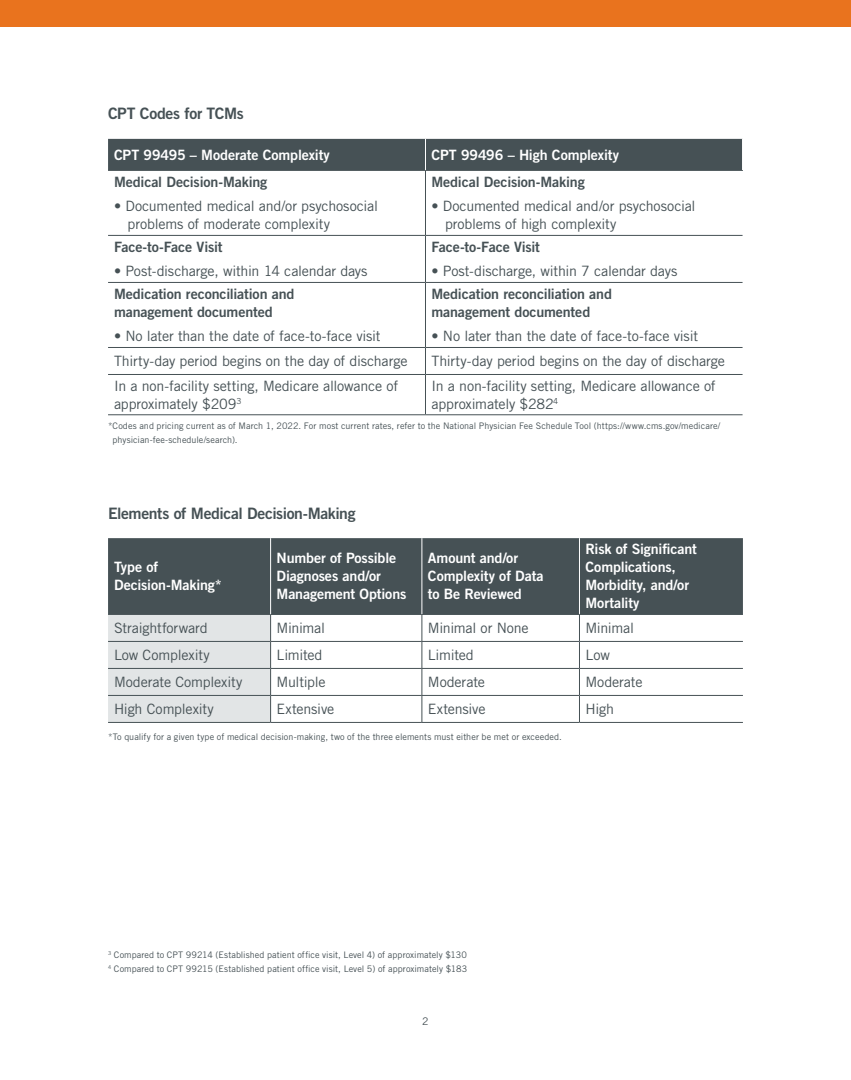
<style>
.page{position:relative;width:851px;height:1080px;background:#fff}
.page>*{position:absolute;margin:0;border:0;box-sizing:border-box;transform-origin:0 0}
.sub1{font:15.75px "Trade Gothic LT Std Bd 2";letter-spacing:-.025em;color:#465155}
.body{font:14.25px/18px "Trade Gothic LT Std";letter-spacing:-.015em;color:#465155}
.indent_bullet{font:14.25px/18px "Trade Gothic LT Std";letter-spacing:-.015em;color:#465155}
.body-2{font:14.25px/18px "Trade Gothic LT Std Bd 2";letter-spacing:-.01em;color:#fff}
.body-3{font:14.25px/18px "Trade Gothic LT Std Bd 2";letter-spacing:-.01em;color:#465155}
.indent_bullet-2{font:14.25px "Trade Gothic LT Std Bd 2";letter-spacing:-.01em;color:#465155}
.t1{font:10.5px "Trade Gothic LT Std";color:#465155}
.Citations{font:9px/13.5px "Trade Gothic LT Std";letter-spacing:.005em;color:#465155}
.s1{font-family:"Trade Gothic LT Std Bd 2"}
</style>
<div class="page">
<div style="left:0;top:0;width:850px;height:27px;background:#e9731e"></div>
<div style="left:108px;top:139px;width:634px;height:31px;background:#465155"></div>
<hr style="left:108px;top:414px;width:317px;height:1px;background:#465155">
<hr style="left:425px;top:414px;width:317px;height:1px;background:#465155">
<hr style="left:108px;top:170px;width:317px;height:1px;background:#465155">
<hr style="left:425px;top:170px;width:317px;height:1px;background:#465155">
<hr style="left:425px;top:171px;width:1px;height:64px;background:#465155">
<hr style="left:425px;top:283px;width:1px;height:64px;background:#465155">
<svg style="left:425px;top:348px;width:1px;height:26px"></svg>
<hr style="left:425px;top:375px;width:1px;height:39px;background:#465155">
<hr style="left:108px;top:235px;width:317px;height:1px;background:#465155">
<hr style="left:425px;top:235px;width:317px;height:1px;background:#465155">
<hr style="left:425px;top:236px;width:1px;height:46px;background:#465155">
<hr style="left:425px;top:139px;width:1px;height:31px;background:#fff">
<hr style="left:108px;top:282px;width:317px;height:1px;background:#465155">
<hr style="left:425px;top:282px;width:317px;height:1px;background:#465155">
<hr style="left:108px;top:347px;width:317px;height:1px;background:#465155">
<hr style="left:425px;top:347px;width:317px;height:1px;background:#465155">
<hr style="left:108px;top:374px;width:317px;height:1px;background:#465155">
<hr style="left:425px;top:374px;width:317px;height:1px;background:#465155">
<div style="left:108px;top:538px;width:634px;height:76px;background:#465155"></div>
<hr style="left:579px;top:538px;width:1px;height:76px;background:#fff">
<svg style="left:579px;top:615px;width:1px;height:107px"></svg>
<hr style="left:270px;top:614px;width:152px;height:1px;background:#465155">
<hr style="left:422px;top:614px;width:157px;height:1px;background:#465155">
<hr style="left:579px;top:614px;width:164px;height:1px;background:#465155">
<hr style="left:270px;top:641px;width:152px;height:1px;background:#465155">
<hr style="left:422px;top:641px;width:157px;height:1px;background:#465155">
<hr style="left:579px;top:641px;width:164px;height:1px;background:#465155">
<hr style="left:270px;top:668px;width:152px;height:1px;background:#465155">
<hr style="left:422px;top:668px;width:157px;height:1px;background:#465155">
<hr style="left:579px;top:668px;width:164px;height:1px;background:#465155">
<hr style="left:270px;top:695px;width:152px;height:1px;background:#465155">
<svg style="left:108px;top:614px;width:163px;height:108px;background:#dbdedf"></svg>
<hr style="left:422px;top:695px;width:157px;height:1px;background:#465155">
<svg style="left:421px;top:615px;width:1px;height:107px"></svg>
<hr style="left:579px;top:695px;width:164px;height:1px;background:#465155">
<hr style="left:108px;top:722px;width:162px;height:1px;background:#465155">
<hr style="left:270px;top:722px;width:152px;height:1px;background:#465155">
<hr style="left:422px;top:722px;width:157px;height:1px;background:#465155">
<hr style="left:579px;top:722px;width:164px;height:1px;background:#465155">
<hr style="left:270px;top:538px;width:1px;height:76px;background:#fff">
<hr style="left:421px;top:538px;width:1px;height:76px;background:#fff">
<p class="sub1" style="left:108px;top:104px;width:137px">CPT Codes for TCMs</p>
<p class="body-2" style="left:114px;top:145px;width:217px">CPT 99495 – Moderate Complexity</p>
<p class="body-2" style="left:431px;top:145px;width:189px">CPT 99496 – High Complexity</p>
<p class="body-3" style="left:114px;top:172px;width:155px">Medical Decision-Making</p>
<p class="indent_bullet" style="left:128px;top:197px;width:252px;text-indent:-14px"><span class="s1">•</span> Documented medical and/or psychosocial problems of moderate complexity</p>
<p class="indent_bullet-2" style="left:431px;top:173px;width:155px">Medical Decision-Making</p>
<p class="indent_bullet" style="left:445px;top:197px;width:252px;text-indent:-14px"><span class="s1">•</span> Documented medical and/or psychosocial problems of high complexity</p>
<p class="body-3" style="left:114px;top:237px;width:110px">Face-to-Face Visit</p>
<p class="indent_bullet" style="left:114px;top:262px;width:255px"><span class="s1">•</span> Post-discharge, within 14 calendar days</p>
<p class="body-3" style="left:114px;top:284px;width:182px">Medication reconciliation and management documented</p>
<p class="indent_bullet" style="left:114px;top:327px;width:268px"><span class="s1">•</span> No later than the date of face-to-face visit</p>
<p class="body-3" style="left:431px;top:237px;width:110px">Face-to-Face Visit</p>
<p class="indent_bullet" style="left:431px;top:262px;width:247px"><span class="s1">•</span> Post-discharge, within 7 calendar days</p>
<p class="body-3" style="left:431px;top:284px;width:182px">Medication reconciliation and management documented</p>
<p class="indent_bullet" style="left:431px;top:327px;width:268px"><span class="s1">•</span> No later than the date of face-to-face visit</p>
<p class="body" style="left:114px;top:352px;width:295px">Thirty-day period begins on the day of discharge</p>
<p class="body" style="left:431px;top:352px;width:295px">Thirty-day period begins on the day of discharge</p>
<p class="body" style="left:114px;top:377px;width:286px">In a non-facility setting, Medicare allowance of approximately $209<sup>3</sup></p>
<p class="body" style="left:431px;top:377px;width:286px">In a non-facility setting, Medicare allowance of approximately $282<sup>4</sup></p>
<p class="Citations" style="left:113px;top:419px;width:609px;text-indent:-5px">*Codes and pricing current as of March 1, 2022. For most current rates, refer to the National Physician Fee Schedule Tool (https://www.cms.gov/medicare/ physician-fee-schedule/search).</p>
<p class="sub1" style="left:108px;top:503px;width:249px">Elements of Medical Decision-Making</p>
<p class="body-2" style="left:114px;top:558px;width:109px">Type of<br>Decision-Making*</p>
<p class="body-2" style="left:276px;top:549px;width:131px">Number of Possible<br>Diagnoses and/or<br>Management Options</p>
<p class="body-2" style="left:428px;top:549px;width:117px">Amount and/or<br>Complexity of Data to Be Reviewed</p>
<p class="body-2" style="left:585px;top:540px;width:113px">Risk of Significant<br>Complications,<br>Morbidity, and/or<br>Mortality</p>
<p class="body" style="left:114px;top:619px;width:95px">Straightforward</p>
<p class="body" style="left:276px;top:619px;width:50px">Minimal</p>
<p class="body" style="left:428px;top:619px;width:102px">Minimal or None</p>
<p class="body" style="left:585px;top:619px;width:50px">Minimal</p>
<p class="body" style="left:114px;top:646px;width:97px">Low Complexity</p>
<p class="body" style="left:276px;top:646px;width:47px">Limited</p>
<p class="body" style="left:428px;top:646px;width:47px">Limited</p>
<p class="body" style="left:585px;top:646px;width:26px">Low</p>
<p class="body" style="left:114px;top:673px;width:130px">Moderate Complexity</p>
<p class="body" style="left:276px;top:673px;width:51px">Multiple</p>
<p class="body" style="left:428px;top:673px;width:59px">Moderate</p>
<p class="body" style="left:585px;top:673px;width:59px">Moderate</p>
<p class="body" style="left:114px;top:700px;width:101px">High Complexity</p>
<p class="body" style="left:276px;top:700px;width:59px">Extensive</p>
<p class="body" style="left:428px;top:700px;width:59px">Extensive</p>
<p class="body" style="left:585px;top:700px;width:30px">High</p>
<p class="Citations" style="left:108px;top:730px;width:453px">*To qualify for a given type of medical decision-making, two of the three elements must either be met or exceeded.</p>
<p class="Citations" style="left:108px;top:948px;width:360px"><sup>3</sup> Compared to CPT 99214 (Established patient office visit, Level 4) of approximately $130</p>
<p class="Citations" style="left:108px;top:962px;width:361px"><sup>4</sup> Compared to CPT 99215 (Established patient office visit, Level 5) of approximately $183</p>
<p class="t1" style="left:422px;top:1015px;width:8px">2</p>
</div>
